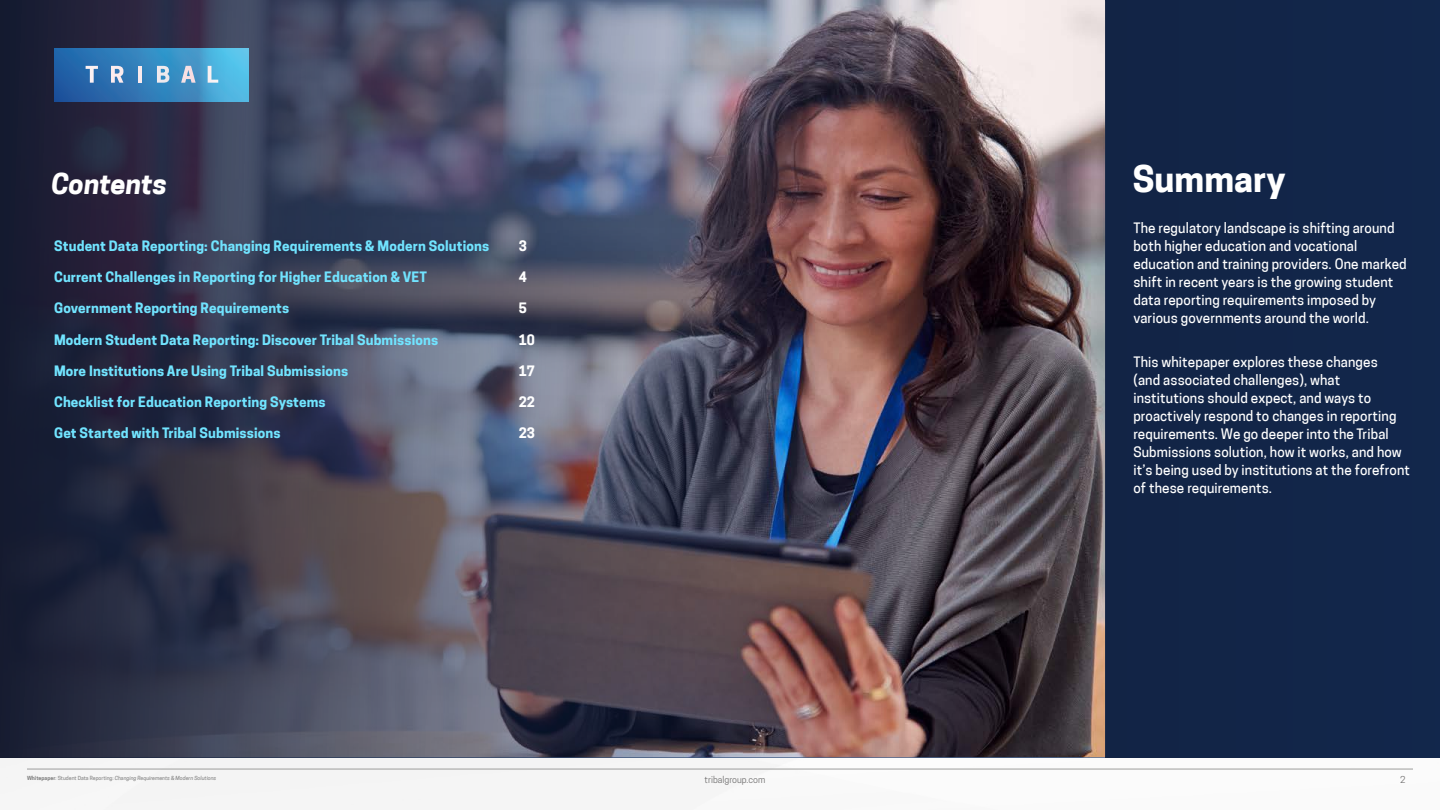
<style>
.page{position:relative;width:1440px;height:810px;background:#fff}
.page>*{position:absolute;margin:0;border:0;box-sizing:border-box;transform-origin:0 0}
.t1{font:700 34.5px "Tribal Cooper Hewitt";color:#fff}
.t2{font:italic 700 27px "Tribal Cooper Hewitt";color:#fff}
.t3{font:13.5px/18px "Tribal Cooper Hewitt";letter-spacing:.01em;color:#fff}
.t4{font:700 13.5px "Cooper Hewitt";letter-spacing:.01em;color:#71e4ff}
.t5{font:700 13.5px "Tribal Cooper Hewitt";letter-spacing:.01em;color:#fff}
.t6{font:9px "Cooper Hewitt";color:#706f6f}
.t7{font:italic 5.25px "Tribal Cooper Hewitt";color:#878787}
.s1{font-weight:700;font-style:normal}
.s2{font-style:normal}
</style>
<div class="page">
<hr style="left:27px;top:769px;width:1386px;height:1px;background:#9d9d9c">
<img style="left:0;top:0;width:1105px;height:757px">
<div style="left:1105px;top:0;width:335px;height:758px;background:#122548"></div>
<h2 class="t2" style="left:51px;top:168px;width:117px">Contents</h2>
<p class="t4" style="left:54px;top:238px;width:437px">Student Data Reporting: Changing Requirements &amp; Modern Solutions</p>
<p class="t4" style="left:54px;top:269px;width:374px">Current Challenges in Reporting for Higher Education &amp; VET</p>
<p class="t4" style="left:54px;top:300px;width:237px">Government Reporting Requirements</p>
<p class="t4" style="left:54px;top:332px;width:386px">Modern Student Data Reporting: Discover Tribal Submissions</p>
<p class="t4" style="left:54px;top:363px;width:296px">More Institutions Are Using Tribal Submissions</p>
<p class="t4" style="left:54px;top:394px;width:273px">Checklist for Education Reporting Systems</p>
<p class="t4" style="left:54px;top:425px;width:228px">Get Started with Tribal Submissions</p>
<p class="t5" style="left:519px;top:238px;width:10px">3</p>
<p class="t5" style="left:519px;top:269px;width:10px">4</p>
<p class="t5" style="left:519px;top:300px;width:10px">5</p>
<p class="t5" style="left:519px;top:332px;width:18px">10</p>
<p class="t5" style="left:519px;top:363px;width:18px">17</p>
<p class="t5" style="left:519px;top:394px;width:18px">22</p>
<p class="t5" style="left:519px;top:425px;width:18px">23</p>
<p class="t7" style="left:27px;top:775px;width:191px"><span class="s1">Whitepaper</span>: <span class="s2">Student Data Reporting:</span> Changing Requirements &amp; Modern Solutions</p>
<h1 class="t1" style="left:1133px;top:159px;width:154px">Summary</h1>
<p class="t3" style="left:1133px;top:219px;width:275px">The regulatory landscape is shifting around both higher education and vocational education and training providers. One marked shift in recent years is the growing student data reporting requirements imposed by various governments around the world.</p>
<p class="t3" style="left:1133px;top:353px;width:278px">This whitepaper explores these changes<br>(and associated challenges), what institutions should expect, and ways to proactively respond to changes in reporting requirements. We go deeper into the Tribal Submissions solution, how it works, and how it’s being used by institutions at the forefront of these requirements.</p>
<p class="t6" style="left:705px;top:774px;width:62px">tribalgroup.com</p>
<p class="t6" style="left:1400px;top:774px;width:7px">2</p>
</div>
